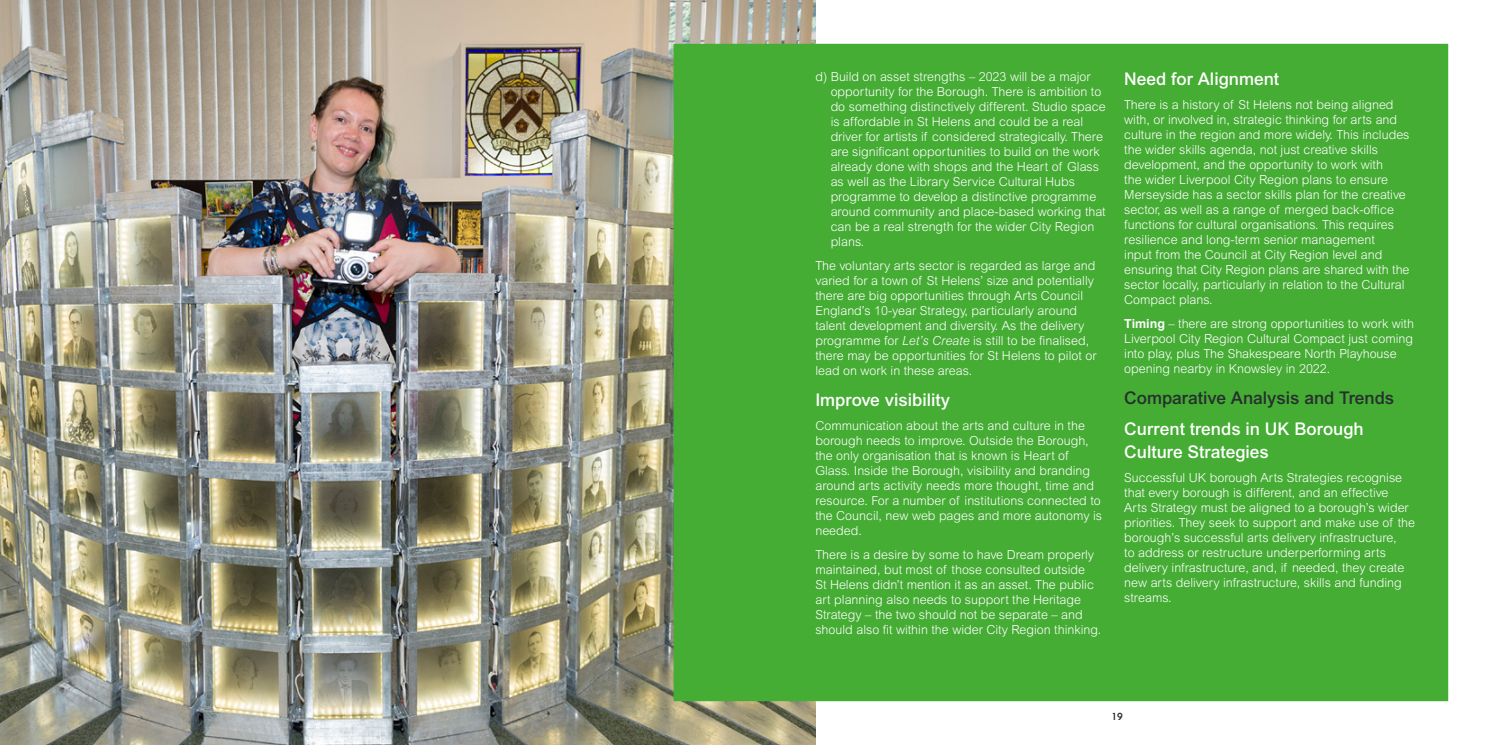
<style>
.page{position:relative;width:1489px;height:745px;background:#fff}
.page>*{position:absolute;margin:0;border:0;box-sizing:border-box;transform-origin:0 0}
.t1{font:500 17.5px/22.5px "Arial";color:#fff}
.t2{font:500 17.5px "Arial";color:#262e2e}
.t3{font:300 12.5px/15px "Arial";color:#fff}
.t4{font:10px "Geometric 415 BT Medium A";color:#262e2e}
.s1{font-style:italic}
.s2{font-weight:700}
</style>
<div class="page">
<img style="left:0;top:0;width:815px;height:743px">
<div style="left:673px;top:44px;width:774px;height:656px;background:#45ac34"></div>
<p class="t3" style="left:830px;top:69px;width:276px;text-indent:-15px">d) Build on asset strengths – 2023 will be a major opportunity for the Borough. There is ambition to do something distinctively different. Studio space is affordable in St Helens and could be a real driver for artists if considered strategically. There are significant opportunities to build on the work already done with shops and the Heart of Glass as well as the Library Service Cultural Hubs programme to develop a distinctive programme around community and place-based working that can be a real strength for the wider City Region plans.</p>
<p class="t3" style="left:815px;top:258px;width:282px">The voluntary arts sector is regarded as large and varied for a town of St Helens’ size and potentially there are big opportunities through Arts Council England’s 10-year Strategy, particularly around talent development and diversity. As the delivery programme for <span class="s1">Let’s Create</span> is still to be finalised, there may be opportunities for St Helens to pilot or lead on work in these areas.</p>
<h1 class="t1" style="left:815px;top:388px;width:136px">Improve visibility</h1>
<p class="t3" style="left:815px;top:418px;width:288px">Communication about the arts and culture in the borough needs to improve. Outside the Borough, the only organisation that is known is Heart of Glass. Inside the Borough, visibility and branding around arts activity needs more thought, time and resource. For a number of institutions connected to the Council, new web pages and more autonomy is needed.</p>
<p class="t3" style="left:815px;top:547px;width:287px">There is a desire by some to have Dream properly maintained, but most of those consulted outside<br>St Helens didn’t mention it as an asset. The public art planning also needs to support the Heritage Strategy – the two should not be separate – and should also fit within the wider City Region thinking.</p>
<h1 class="t1" style="left:1124px;top:67px;width:156px">Need for Alignment</h1>
<p class="t3" style="left:1124px;top:96px;width:287px">There is a history of St Helens not being aligned with, or involved in, strategic thinking for arts and culture in the region and more widely. This includes the wider skills agenda, not just creative skills development, and the opportunity to work with<br>the wider Liverpool City Region plans to ensure Merseyside has a sector skills plan for the creative sector, as well as a range of merged back-office functions for cultural organisations. This requires resilience and long-term senior management<br>input from the Council at City Region level and ensuring that City Region plans are shared with the sector locally, particularly in relation to the Cultural Compact plans.</p>
<p class="t3" style="left:1124px;top:315px;width:291px"><span class="s2">Timing</span> – there are strong opportunities to work with Liverpool City Region Cultural Compact just coming into play, plus The Shakespeare North Playhouse opening nearby in Knowsley in 2022.</p>
<h1 class="t2" style="left:1124px;top:387px;width:271px">Comparative Analysis and Trends</h1>
<h1 class="t1" style="left:1124px;top:417px;width:241px">Current trends in UK Borough<br>Culture Strategies</h1>
<p class="t3" style="left:1124px;top:469px;width:292px">Successful UK borough Arts Strategies recognise that every borough is different, and an effective<br>Arts Strategy must be aligned to a borough’s wider priorities. They seek to support and make use of the borough’s successful arts delivery infrastructure,<br>to address or restructure underperforming arts delivery infrastructure, and, if needed, they create new arts delivery infrastructure, skills and funding streams.</p>
<p class="t4" style="left:1111px;top:709px;width:13px">19</p>
</div>
